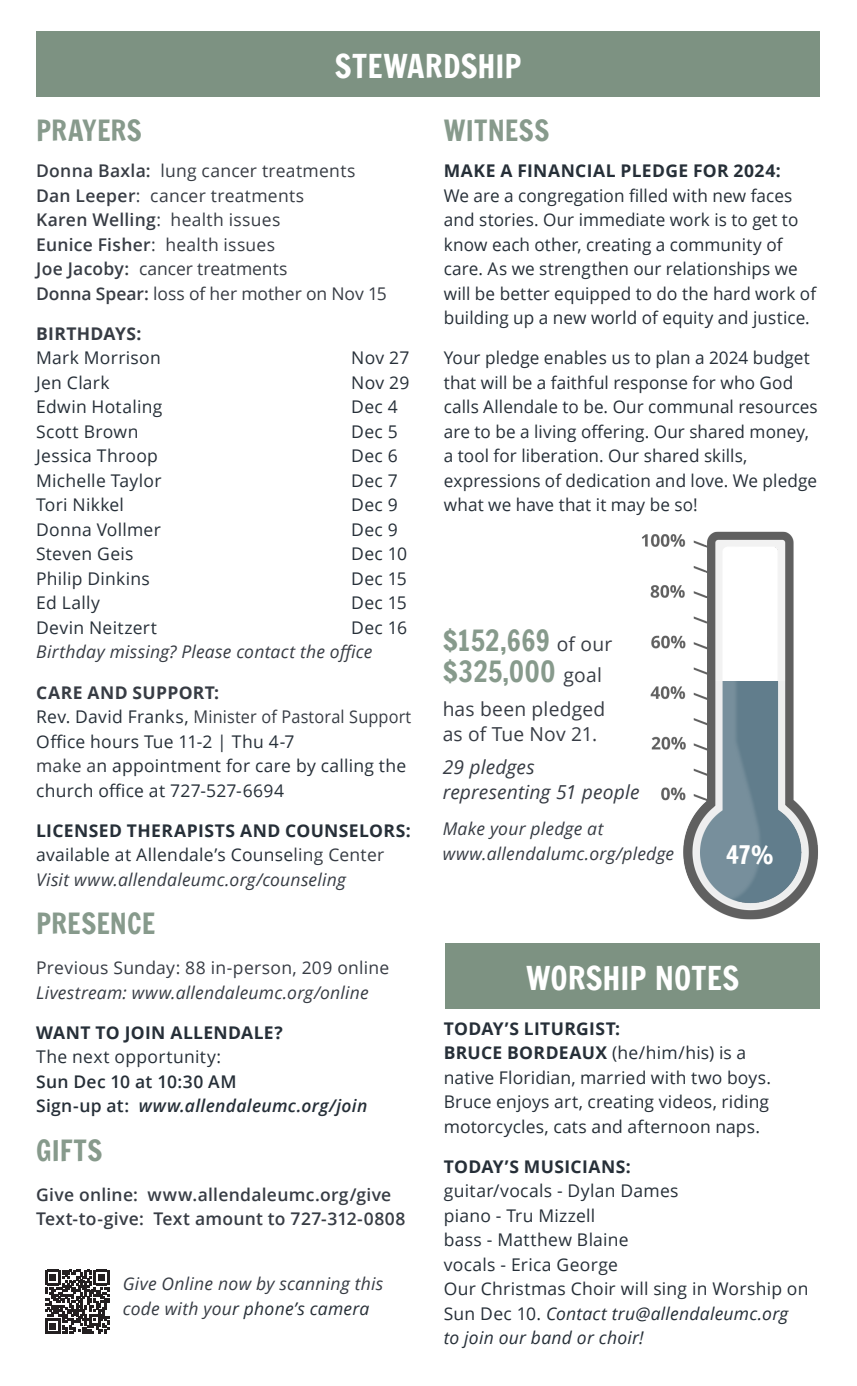
<style>
.page{position:relative;width:857px;height:1386px;background:#fff}
.page>*{position:absolute;margin:0;border:0;box-sizing:border-box;transform-origin:0 0}
.t1{font:31.5px "Francois One";letter-spacing:.005em;color:#fff}
.t2{font:28px/31.5px "Francois One";letter-spacing:.005em;color:#879a8c}
.t3{font:24.5px "Francois One";color:#fff}
.t4{font:italic 19.25px/24.5px "Open Sans";letter-spacing:.01em;color:#373c44}
.t5{font:19.25px/24.5px "Open Sans";letter-spacing:.01em;color:#373c44}
.t6{font:17.5px/24.5px "Open Sans";letter-spacing:.01em;color:#262f38}
.t7{font:italic 17.5px/24.5px "Open Sans";letter-spacing:.015em;color:#373c44}
.t8{font:17.5px/24.5px "Open Sans";letter-spacing:.015em;color:#373c44}
.t9{font:600 17.5px/24.5px "Open Sans";letter-spacing:.015em;color:#373c44}
.t10{font:700 17.5px "Open Sans";letter-spacing:.02em;color:#262f38}
.t11{font:600 17.5px/24.5px "Open Sans";letter-spacing:.015em;color:#262f38}
.t12{font:700 17.5px "Open Sans";letter-spacing:.02em;color:#373c44}
.s1{font-weight:600}
.s2{font-weight:700;color:#373c44}
.s3{color:#373c44}
.s4{font-weight:700;font-style:normal;color:#262f38}
.s5{font-style:normal;color:#262f38}
.s6{font-style:normal}
.s7{font-style:italic}
.s8{color:#272f37}
.s9{font-family:"Open Sans";font-size:19.25px;color:#373c44}
.s10{font-weight:700}
</style>
<div class="page">
<div style="left:36px;top:32px;width:784px;height:65px;background:#7d9282"></div>
<svg style="left:45px;top:1270px;width:64px;height:64px"></svg>
<img style="left:642px;top:531px;width:176px;height:389px">
<div style="left:445px;top:943px;width:375px;height:66px;background:#7d9282"></div>
<h1 class="t1" style="left:335px;top:49px;width:188px">STEWARDSHIP</h1>
<h2 class="t2" style="left:36px;top:115px;width:107px">PRAYERS</h2>
<p class="t8" style="left:36px;top:158px;width:352px"><span class="s1">Donna Baxla:</span> lung cancer treatments<br><span class="s1">Dan Leeper</span>: cancer treatments<br><span class="s1">Karen Welling</span>: health issues<br><span class="s1">Eunice Fisher</span>: health issues<br><span class="s1">Joe Jacoby:</span> cancer treatments<br><span class="s1">Donna Spear:</span> loss of her mother on Nov 15</p>
<p class="t12" style="left:36px;top:321px;width:107px">BIRTHDAYS:</p>
<p class="t6" style="left:36px;top:345px;width:126px">Mark Morrison</p>
<p class="t6" style="left:351px;top:345px;width:60px">Nov 27</p>
<p class="t6" style="left:36px;top:370px;width:75px">Jen Clark</p>
<p class="t6" style="left:351px;top:370px;width:60px">Nov 29</p>
<p class="t6" style="left:36px;top:394px;width:128px">Edwin Hotaling</p>
<p class="t6" style="left:351px;top:394px;width:48px">Dec 4</p>
<p class="t6" style="left:36px;top:419px;width:104px">Scott Brown</p>
<p class="t6" style="left:351px;top:419px;width:48px">Dec 5</p>
<p class="t6" style="left:36px;top:443px;width:123px">Jessica Throop</p>
<p class="t6" style="left:351px;top:443px;width:48px">Dec 6</p>
<p class="t6" style="left:36px;top:468px;width:127px">Michelle Taylor</p>
<p class="t6" style="left:351px;top:468px;width:48px">Dec 7</p>
<p class="t6" style="left:36px;top:492px;width:89px">Tori Nikkel</p>
<p class="t6" style="left:351px;top:492px;width:48px">Dec 9</p>
<p class="t6" style="left:36px;top:517px;width:126px">Donna Vollmer</p>
<p class="t6" style="left:351px;top:517px;width:48px">Dec 9</p>
<p class="t6" style="left:36px;top:541px;width:99px">Steven Geis</p>
<p class="t6" style="left:351px;top:541px;width:57px">Dec 10</p>
<p class="t6" style="left:36px;top:566px;width:115px">Philip Dinkins</p>
<p class="t6" style="left:351px;top:566px;width:57px">Dec 15</p>
<p class="t6" style="left:36px;top:590px;width:65px">Ed Lally</p>
<p class="t6" style="left:351px;top:590px;width:57px">Dec 15</p>
<p class="t6" style="left:36px;top:615px;width:122px">Devin Neitzert</p>
<p class="t6" style="left:351px;top:615px;width:57px">Dec 16</p>
<p class="t7" style="left:36px;top:639px;width:338px">Birthday missing? Please contact the office</p>
<p class="t6" style="left:36px;top:680px;width:377px"><span class="s2">CARE AND SUPPORT:<br></span>Rev. David Franks, <span class="s3">Minister of Pastoral Support </span>Office hours Tue 11-2 | Thu 4-7<br><span class="s3">make a</span>n appointment for care by calling the church office at 727-527-6694</p>
<p class="t7" style="left:36px;top:818px;width:376px"><span class="s4">LICENSED THERAPISTS AND COUNSELORS: </span><span class="s5">available at Allendale’s Counse</span><span class="s6">ling Center<br></span>Visit www.allendaleumc.org/counseling</p>
<h2 class="t2" style="left:36px;top:909px;width:121px">PRESENCE</h2>
<p class="t8" style="left:36px;top:955px;width:355px">Previous Sunday: 88 in-person, 209 online</p>
<p class="t7" style="left:36px;top:980px;width:334px">Livestream: www.allendaleumc.org/online</p>
<p class="t10" style="left:36px;top:1020px;width:248px">WANT TO JOIN ALLENDALE?</p>
<p class="t6" style="left:36px;top:1044px;width:187px">The next opportunity:</p>
<p class="t11" style="left:36px;top:1069px;width:333px">Sun Dec 10 at 10:30 AM<br>Sign-up at: <span class="s7">www.allendaleumc.org/join</span></p>
<h2 class="t2" style="left:36px;top:1135px;width:68px">GIFTS</h2>
<p class="t9" style="left:36px;top:1182px;width:371px">Give online: www.allendaleumc.org/give<br>Text-to-give: Text amount to 727-312-0808</p>
<p class="t7" style="left:123px;top:1271px;width:262px">Give Online now by scanning this code with you<span class="s8">r phone’s camera</span></p>
<h2 class="t2" style="left:444px;top:115px;width:107px">WITNESS</h2>
<p class="t10" style="left:444px;top:158px;width:339px">MAKE A FINANCIAL PLEDGE FOR 2024:</p>
<p class="t6" style="left:444px;top:183px;width:374px">We are a congregation filled with new faces and stories. Our immediate work is to get to know each other, creating a community of care. As we strengthen our relationships we will be better equipped to do the hard work of building up a new world of equity and justice.</p>
<p class="t6" style="left:444px;top:345px;width:375px">Your pledge enables us to plan a 2024 budget that will be a faithful response for who God calls Allendale to be. Our communal resources are to be a living offering. Our shared money, a tool for liberation. Our shared skills, expressions of dedication and love. We pledge what we have that it may be so!</p>
<h2 class="t2" style="left:443px;top:626px;width:171px">$152,669 <span class="s9">of our </span>$325,000 <span class="s9">goal</span></h2>
<p class="t5" style="left:443px;top:696px;width:164px">has been pledged as of Tue Nov 21.</p>
<p class="t4" style="left:443px;top:754px;width:198px">29 pledges representing 51 people</p>
<p class="t7" style="left:443px;top:816px;width:233px">Make your pledge at www.allendalumc.org/pledge</p>
<h3 class="t3" style="left:726px;top:841px;width:49px">47%</h3>
<h1 class="t1" style="left:526px;top:961px;width:215px">WORSHIP NOTES</h1>
<p class="t6" style="left:444px;top:1016px;width:329px"><span class="s10">TODAY’S LITURGIST:<br>BRUCE BORDEAUX</span> (he/him/his) is a native Floridian, married with two boys.<br>Bruce enjoys art, creating videos, riding motorcycles, cats and afternoon naps.</p>
<p class="t10" style="left:444px;top:1154px;width:188px">TODAY’S MUSICIANS:</p>
<p class="t6" style="left:444px;top:1178px;width:366px">guitar/vocals - Dylan Dames<br>piano - Tru Mizzell<br>bass - Matthew Blaine<br>vocals - Erica George<br>Our Christmas Choir will sing in Worship on<br>Sun Dec 10. <span class="s7">Contact tru@allendaleumc.org<br>to join our band or choir!</span></p>
</div>
